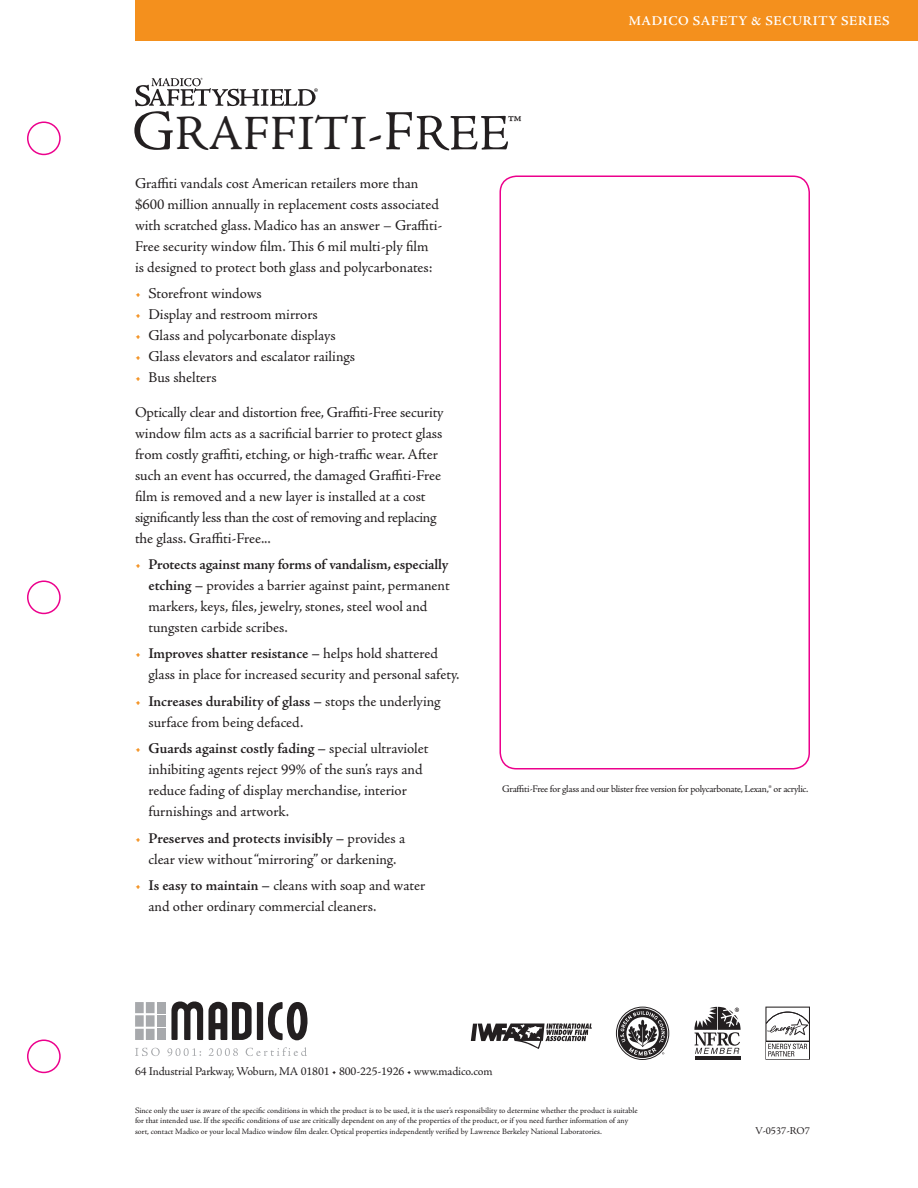
<style>
.page{position:relative;width:918px;height:1188px;background:#fff}
.page>*{position:absolute;margin:0;border:0;box-sizing:border-box;transform-origin:0 0}
.t1{font:49.5px "Adobe Jenson Pro";color:#231f20}
.t2{font:15px/21px "Adobe Jenson Pro";letter-spacing:-.005em;color:#231f20}
.t3{font:600 13.5px "Adobe Jenson Pro";letter-spacing:.045em;color:#fff}
.t4{font:12px "Adobe Jenson Pro";letter-spacing:-.01em;color:#231f20}
.t5{font:10.5px "Adobe Jenson Pro";color:#231f20}
.t6{font:10.2px "Adobe Jenson Pro";letter-spacing:-.03em;color:#231f20}
.t7{font:8.25px/10.5px "Adobe Jenson Pro";letter-spacing:-.005em;color:#231f20}
.s1{font-size:57px}
.s2{font-size:51px}
.s3{color:#f4901d}
.s4{font-weight:600}
</style>
<div class="page">
<div style="left:135px;top:0;width:783px;height:40px;background:#f4901d"></div>
<div style="left:27px;top:121px;width:34px;height:34px;border:2px solid #ec008c;border-radius:50%"></div>
<div style="left:27px;top:580px;width:34px;height:34px;border:2px solid #ec008c;border-radius:50%"></div>
<div style="left:27px;top:1039px;width:34px;height:34px;border:2px solid #ec008c;border-radius:50%"></div>
<svg style="left:135px;top:78px;width:183px;height:28px"></svg>
<div style="left:499px;top:176px;width:311px;height:594px;border:2px solid #ec008c;border-radius:16px"></div>
<svg style="left:471px;top:1024px;width:121px;height:25px"></svg>
<svg style="left:765px;top:1007px;width:45px;height:53px"></svg>
<svg style="left:616px;top:1007px;width:53px;height:53px"></svg>
<hr style="left:695px;top:1059px;width:45px;height:1px;background:#231f20">
<hr style="left:695px;top:1056px;width:45px;height:2px;background:#231f20">
<svg style="left:694px;top:1007px;width:47px;height:47px"></svg>
<svg style="left:171px;top:1001px;width:137px;height:39px"></svg>
<div style="left:146px;top:1002px;width:9px;height:11px;background:#a7a9ac"></div>
<div style="left:135px;top:1015px;width:9px;height:12px;background:#a7a9ac"></div>
<div style="left:146px;top:1029px;width:9px;height:11px;background:#a7a9ac"></div>
<div style="left:146px;top:1015px;width:9px;height:12px;background:#a7a9ac"></div>
<div style="left:157px;top:1029px;width:8px;height:11px;background:#a7a9ac"></div>
<div style="left:135px;top:1002px;width:9px;height:11px;background:#a7a9ac"></div>
<div style="left:135px;top:1029px;width:9px;height:11px;background:#a7a9ac"></div>
<div style="left:157px;top:1002px;width:8px;height:11px;background:#a7a9ac"></div>
<div style="left:157px;top:1015px;width:8px;height:12px;background:#a7a9ac"></div>
<svg style="left:135px;top:1048px;width:25px;height:8px"></svg>
<svg style="left:167px;top:1048px;width:34px;height:8px"></svg>
<svg style="left:246px;top:1047px;width:61px;height:9px"></svg>
<svg style="left:209px;top:1048px;width:29px;height:8px"></svg>
<h1 class="t1" style="left:132px;top:106px;width:391px"><span class="s1">G</span>RAFFITI-<span class="s1">F</span><span class="s2">REE</span><sup>™</sup></h1>
<p class="t3" style="left:629px;top:14px;width:262px">MADICO SAFETY &amp; SECURITY SERIES</p>
<p class="t2" style="left:135px;top:173px;width:309px">Graffiti vandals cost American retailers more than $600 million annually in replacement costs associated with scratched glass. Madico has an answer – Graffiti-Free security window film. This 6 mil multi-ply film<br>is designed to protect both glass and polycarbonates:</p>
<p class="t2" style="left:135px;top:283px;width:128px"><span class="s3">•</span> Storefront windows</p>
<p class="t2" style="left:135px;top:304px;width:184px"><span class="s3">•</span> Display and restroom mirrors</p>
<p class="t2" style="left:135px;top:325px;width:202px"><span class="s3">•</span> Glass and polycarbonate displays</p>
<p class="t2" style="left:135px;top:346px;width:222px"><span class="s3">•</span> Glass elevators and escalator railings</p>
<p class="t2" style="left:135px;top:367px;width:83px"><span class="s3">•</span> Bus shelters</p>
<p class="t2" style="left:135px;top:402px;width:310px">Optically clear and distortion free, Graffiti-Free security window film acts as a sacrificial barrier to protect glass from costly graffiti, etching, or high-traffic wear. After such an event has occurred, the damaged Graffiti-Free film is removed and a new layer is installed at a cost significantly less than the cost of removing and replacing the glass. Graffiti-Free...</p>
<p class="t2" style="left:148px;top:554px;width:303px;text-indent:-14px"><span class="s3">•</span> <span class="s4">Protects against many forms of vandalism, especially etching –</span> provides a barrier against paint, permanent markers, keys, files, jewelry, stones, steel wool and tungsten carbide scribes.</p>
<p class="t2" style="left:148px;top:643px;width:312px;text-indent:-14px"><span class="s3">•</span> <span class="s4">Improves shatter resistance –</span> helps hold shattered glass in place for increased security and personal safety.</p>
<p class="t2" style="left:148px;top:691px;width:294px;text-indent:-14px"><span class="s3">•</span> <span class="s4">Increases durability of glass –</span> stops the underlying surface from being defaced.</p>
<p class="t2" style="left:148px;top:738px;width:282px;text-indent:-14px"><span class="s3">•</span> <span class="s4">Guards against costly fading –</span> special ultraviolet inhibiting agents reject 99% of the sun’s rays and reduce fading of display merchandise, interior furnishings and artwork.</p>
<p class="t2" style="left:135px;top:828px;width:272px;text-align:center"><span class="s3">•</span> <span class="s4">Preserves and protects invisibly –</span> provides a clear view without “mirroring” or darkening.</p>
<p class="t2" style="left:148px;top:875px;width:278px;text-indent:-14px"><span class="s3">•</span> <span class="s4">Is easy to maintain –</span> cleans with soap and water and other ordinary commercial cleaners.</p>
<p class="t6" style="left:502px;top:783px;width:308px">Graffiti-Free for glass and our blister free version for polycarbonate, Lexan,® or acrylic.</p>
<p class="t4" style="left:135px;top:1064px;width:359px">64 Industrial Parkway, Woburn, MA 01801 • 800-225-1926 • www.madico.com</p>
<p class="t7" style="left:135px;top:1105px;width:504px">Since only the user is aware of the specific conditions in which the product is to be used, it is the user’s responsibility to determine whether the product is suitable for that intended use. If the specific conditions of use are critically dependent on any of the properties of the product, or if you need further information of any sort, contact Madico or your local Madico window film dealer. Optical properties independently verified by Lawrence Berkeley National Laboratories.</p>
<p class="t5" style="left:755px;top:1125px;width:56px">V-0537-RO7</p>
</div>
